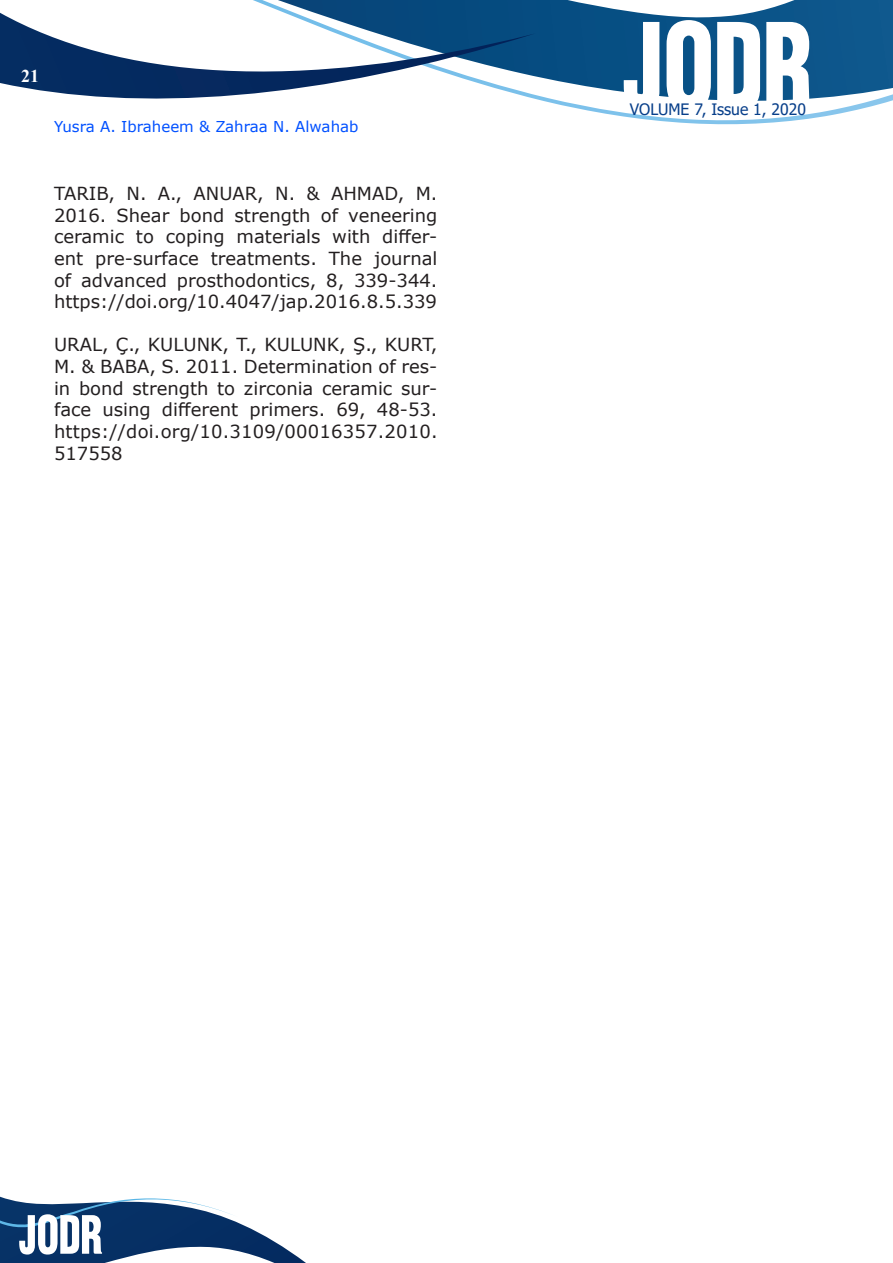
<style>
.page{position:relative;width:893px;height:1263px;background:#fff}
.page>*{position:absolute;margin:0;border:0;box-sizing:border-box;transform-origin:0 0}
.t1{font:18px/21.6px "Verdana";color:#231f20}
.t2{font:700 18px "Times New Roman";color:#fff}
.t3{font:15.75px "Tahoma";color:#083f8a}
.t4{font:15px "Verdana";color:#0050ff}
</style>
<div class="page">
<svg style="left:0;top:0;width:893px;height:125px"></svg>
<svg style="left:0;top:13px;width:536px;height:100px"></svg>
<svg style="left:624px;top:20px;width:188px;height:92px"></svg>
<svg style="left:0;top:1196px;width:306px;height:67px"></svg>
<p class="t2" style="left:21px;top:63px;width:19px">21</p>
<p class="t4" style="left:54px;top:116px;width:306px">Yusra A. Ibraheem &amp; Zahraa N. Alwahab</p>
<p class="t1" style="left:54px;top:183px;width:63px">TARIB,</p>
<p class="t1" style="left:127px;top:183px;width:22px">N.</p>
<p class="t1" style="left:158px;top:183px;width:26px">A.,</p>
<p class="t1" style="left:194px;top:183px;width:72px">ANUAR,</p>
<p class="t1" style="left:275px;top:183px;width:22px">N.</p>
<p class="t1" style="left:307px;top:183px;width:15px">&amp;</p>
<p class="t1" style="left:331px;top:183px;width:75px">AHMAD,</p>
<p class="t1" style="left:416px;top:183px;width:23px">M.</p>
<p class="t1" style="left:54px;top:204px;width:54px">2016.</p>
<p class="t1" style="left:117px;top:204px;width:54px">Shear</p>
<p class="t1" style="left:180px;top:204px;width:46px">bond</p>
<p class="t1" style="left:235px;top:204px;width:77px">strength</p>
<p class="t1" style="left:321px;top:204px;width:19px">of</p>
<p class="t1" style="left:348px;top:204px;width:91px">veneering</p>
<p class="t1" style="left:54px;top:226px;width:72px">ceramic</p>
<p class="t1" style="left:136px;top:226px;width:20px">to</p>
<p class="t1" style="left:166px;top:226px;width:61px">coping</p>
<p class="t1" style="left:237px;top:226px;width:85px">materials</p>
<p class="t1" style="left:332px;top:226px;width:40px">with</p>
<p class="t1" style="left:382px;top:226px;width:57px">differ-</p>
<p class="t1" style="left:54px;top:248px;width:31px">ent</p>
<p class="t1" style="left:95px;top:248px;width:105px">pre-surface</p>
<p class="t1" style="left:211px;top:248px;width:108px">treatments.</p>
<p class="t1" style="left:329px;top:248px;width:35px">The</p>
<p class="t1" style="left:374px;top:248px;width:65px">journal</p>
<p class="t1" style="left:54px;top:269px;width:384px">of https://doi.org/10.4047/jap.2016.8.5.339</p>
<p class="t1" style="left:54px;top:334px;width:385px">URAL Ç, ., KULUNK T, ., KULUNK Ş, ., KURT,</p>
<p class="t1" style="left:81px;top:269px;width:87px">advanced</p>
<p class="t1" style="left:177px;top:269px;width:141px">prosthodontics,</p>
<p class="t1" style="left:326px;top:269px;width:19px">8,</p>
<p class="t1" style="left:354px;top:269px;width:85px">339-344.</p>
<p class="t1" style="left:54px;top:356px;width:385px">M. &amp; BABA S, . 2011. Determination of res-</p>
<p class="t1" style="left:54px;top:377px;width:18px">in</p>
<p class="t1" style="left:79px;top:377px;width:46px">bond</p>
<p class="t1" style="left:133px;top:377px;width:77px">strength</p>
<p class="t1" style="left:217px;top:377px;width:20px">to</p>
<p class="t1" style="left:244px;top:377px;width:71px">zirconia</p>
<p class="t1" style="left:322px;top:377px;width:72px">ceramic</p>
<p class="t1" style="left:401px;top:377px;width:38px">sur-</p>
<p class="t1" style="left:54px;top:399px;width:39px">face</p>
<p class="t1" style="left:102px;top:399px;width:50px">using</p>
<p class="t1" style="left:162px;top:399px;width:78px">different</p>
<p class="t1" style="left:249px;top:399px;width:77px">primers.</p>
<p class="t1" style="left:336px;top:399px;width:31px">69,</p>
<p class="t1" style="left:377px;top:399px;width:62px">48-53.</p>
<p class="t1" style="left:54px;top:420px;width:385px">https://doi.org/10.3109/00016357.2010.<br>517558</p>
<p class="t3" style="left:630px;top:98px;width:178px">VOLUME 7, Issue 1, 2020</p>
</div>
